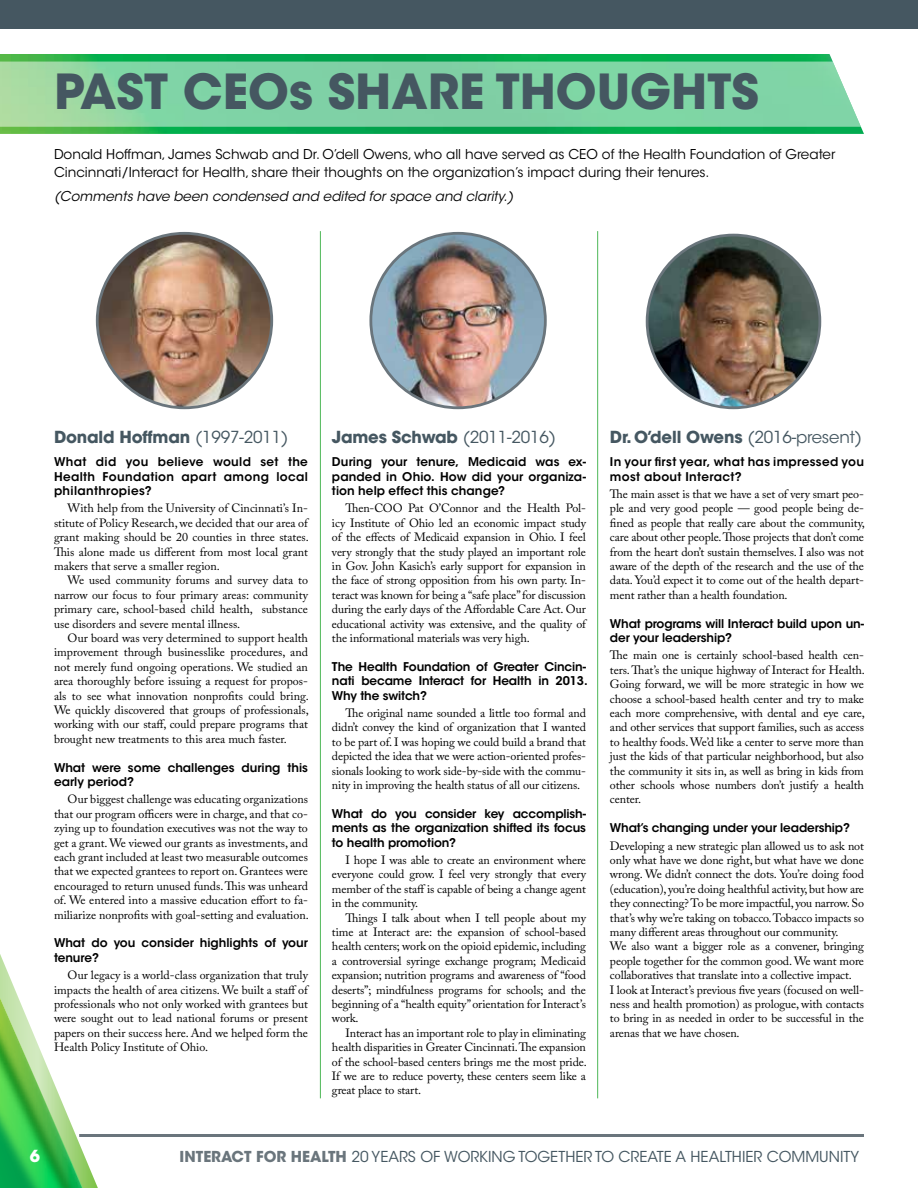
<style>
.page{position:relative;width:918px;height:1188px;background:#fff}
.page>*{position:absolute;margin:0;border:0;box-sizing:border-box;transform-origin:0 0}
.t1{font:700 48px "ITC Avant Garde Std";color:#455761}
.t2{font:700 16.5px "ITC Avant Garde Std";letter-spacing:-.01em;color:#455761}
.t3{font:700 16.5px "ITC Avant Garde Std";color:#fff}
.t4{font:15px "ITC Avant Garde Std";color:#455761}
.t5{font:13.5px/18px "ITC Avant Garde Std";color:#000}
.t6{font:italic 13.5px "ITC Avant Garde Std";color:#000}
.t7{font:12px/14.4px "Adobe Caslon Pro";letter-spacing:-.01em;color:#000;text-align:justify}
.t8{font:600 12px/14.4px "ITC Avant Garde Std";letter-spacing:-.01em;color:#000}
.t9{font:600 12px/14.4px "ITC Avant Garde Std";letter-spacing:.025em;color:#000}
.s1{font-weight:400}
.s2{font-weight:700;color:#6a757c}
</style>
<div class="page">
<hr style="left:79px;top:1134px;width:785px;height:3px;background:#6a757c">
<img style="left:0;top:960px;width:98px;height:228px">
<div style="left:0;top:0;width:918px;height:28px;background:#455761"></div>
<img style="left:0;top:54px;width:864px;height:80px">
<svg style="left:0;top:62px;width:864px;height:65px;background:#86d4a6"></svg>
<img style="left:97px;top:233px;width:175px;height:175px;border-radius:87px">
<img style="left:371px;top:233px;width:174px;height:175px;border-radius:87px">
<img style="left:647px;top:235px;width:173px;height:173px;border-radius:86px">
<hr style="left:320px;top:231px;width:1px;height:867px;background:#4eb857">
<hr style="left:597px;top:231px;width:1px;height:867px;background:#4eb857">
<h1 class="t1" style="left:54px;top:61px;width:706px">PAST CEOs SHARE THOUGHTS</h1>
<p class="t5" style="left:54px;top:145px;width:783px">Donald Hoffman, James Schwab and Dr. O’dell Owens, who all have served as CEO of the Health Foundation of Greater<br>Cincinnati/Interact for Health, share their thoughts on the organization’s impact during their tenures.</p>
<p class="t6" style="left:54px;top:188px;width:461px">(Comments have been condensed and edited for space and clarity.)</p>
<h2 class="t2" style="left:54px;top:426px;width:236px">Donald Hoffman <span class="s1">(1997-2011)</span></h2>
<p class="t8" style="left:54px;top:455px;width:255px;text-align:justify">What did you believe would set the Health Foundation apart among local philanthropies?</p>
<p class="t7" style="left:54px;top:501px;width:256px;text-indent:14px">With help from the University of Cincinnati’s In&shy;stitute of Policy Research, we decided that our area of grant making should be 20 counties in three states.<br>This alone made us different from most local grant makers that serve a smaller region.</p>
<p class="t7" style="left:54px;top:573px;width:256px;text-indent:14px">We used community forums and survey data to narrow our focus to four primary areas: community primary care, school-based child health, substance use disorders and severe mental illness.</p>
<p class="t7" style="left:54px;top:631px;width:256px;text-indent:14px">Our board was very determined to support health improvement through businesslike procedures, and not merely fund ongoing operations. We studied an area thoroughly before issuing a request for propos&shy;als to see what innovation nonprofits could bring.<br>We quickly discovered that groups of professionals, working with our staff, could prepare programs that brought new treatments to this area much faster.</p>
<p class="t8" style="left:54px;top:760px;width:255px">What were some challenges during this early period?</p>
<p class="t7" style="left:54px;top:792px;width:256px;text-indent:14px">Our biggest challenge was educating organizations that our program officers were in charge, and that co&shy;zying up to foundation executives was not the way to get a grant. We viewed our grants as investments, and each grant included at least two measurable outcomes that we expected grantees to report on. Grantees were encouraged to return unused funds. This was unheard of. We entered into a massive education effort to fa&shy;miliarize nonprofits with goal-setting and evaluation.</p>
<p class="t8" style="left:54px;top:936px;width:256px">What do you consider highlights of your tenure?</p>
<p class="t7" style="left:54px;top:968px;width:256px;text-indent:14px">Our legacy is a world-class organization that truly impacts the health of area citizens. We built a staff of professionals who not only worked with grantees but were sought out to lead national forums or present papers on their success here. And we helped form the Health Policy Institute of Ohio.</p>
<h2 class="t2" style="left:332px;top:426px;width:226px">James Schwab <span class="s1">(2011-2016)</span></h2>
<p class="t8" style="left:332px;top:455px;width:256px;text-align:justify">During your tenure, Medicaid was ex&shy;panded in Ohio. How did your organiza&shy;tion help effect this change?</p>
<p class="t7" style="left:332px;top:501px;width:256px;text-indent:14px">Then-COO Pat O’Connor and the Health Pol&shy;icy Institute of Ohio led an economic impact study of the effects of Medicaid expansion in Ohio. I feel very strongly that the study played an important role in Gov. John Kasich’s early support for expansion in the face of strong opposition from his own party. In&shy;teract was known for being a “safe place” for discussion during the early days of the Affordable Care Act. Our educational activity was extensive, and the quality of the informational materials was very high.</p>
<p class="t8" style="left:332px;top:659px;width:257px">The Health Foundation of Greater Cincin&shy;nati became Interact for Health in 2013.<br>Why the switch?</p>
<p class="t7" style="left:332px;top:706px;width:256px;text-indent:14px">The original name sounded a little too formal and didn’t convey the kind of organization that I wanted to be part of. I was hoping we could build a brand that depicted the idea that we were action-oriented profes&shy;sionals looking to work side-by-side with the commu&shy;nity in improving the health status of all our citizens.</p>
<p class="t8" style="left:332px;top:806px;width:256px;text-align:justify">What do you consider key accomplish&shy;ments as the organization shifted its focus to health promotion?</p>
<p class="t7" style="left:332px;top:853px;width:256px;text-indent:14px">I hope I was able to create an environment where everyone could grow. I feel very strongly that every member of the staff is capable of being a change agent in the community.</p>
<p class="t7" style="left:332px;top:910px;width:256px;text-indent:14px">Things I talk about when I tell people about my time at Interact are: the expansion of school-based health centers; work on the opioid epidemic, including a controversial syringe exchange program; Medicaid expansion; nutrition programs and awareness of “food deserts”; mindfulness programs for schools; and the beginning of a “health equity” orientation for Interact’s work.</p>
<p class="t7" style="left:332px;top:1025px;width:256px;text-indent:14px">Interact has an important role to play in eliminating health disparities in Greater Cincinnati. The expansion of the school-based centers brings me the most pride.<br>If we are to reduce poverty, these centers seem like a great place to start.</p>
<h2 class="t2" style="left:610px;top:426px;width:254px">Dr. O’dell Owens <span class="s1">(2016-present)</span></h2>
<p class="t9" style="left:610px;top:455px;width:255px">In your first year, what has impressed you most about Interact?</p>
<p class="t7" style="left:610px;top:487px;width:256px">The main asset is that we have a set of very smart peo&shy;ple and very good people — good people being de&shy;fined as people that really care about the community, care about other people. Those projects that don’t come from the heart don’t sustain themselves. I also was not aware of the depth of the research and the use of the data. You’d expect it to come out of the health depart&shy;ment rather than a health foundation.</p>
<p class="t8" style="left:610px;top:616px;width:256px">What programs will Interact build upon un&shy;der your leadership?</p>
<p class="t7" style="left:610px;top:648px;width:256px">The main one is certainly school-based health cen&shy;ters. That’s the unique highway of Interact for Health.<br>Going forward, we will be more strategic in how we choose a school-based health center and try to make each more comprehensive, with dental and eye care, and other services that support families, such as access to healthy foods. We’d like a center to serve more than just the kids of that particular neighborhood, but also the community it sits in, as well as bring in kids from other schools whose numbers don’t justify a health center.</p>
<p class="t8" style="left:610px;top:821px;width:242px">What’s changing under your leadership?</p>
<p class="t7" style="left:610px;top:838px;width:256px;text-align:left">Developing a new strategic plan allowed us to ask not only what have we done right, but what have we done wrong. We didn’t connect the dots. You’re doing food (education), you’re doing healthful activity, but how are they connecting? To be more impactful, you narrow. So that’s why we’re taking on tobacco. Tobacco impacts so many different areas throughout our community.<br>We also want a bigger role as a convener, bringing people together for the common good. We want more collaboratives that translate into a collective impact.<br>I look at Interact’s previous five years (focused on well&shy;ness and health promotion) as prologue, with contacts to bring in as needed in order to be successful in the arenas that we have chosen.</p>
<h2 class="t3" style="left:30px;top:1146px;width:12px">6</h2>
<p class="t4" style="left:180px;top:1148px;width:681px"><span class="s2">INTERACT FOR HEALTH</span> 20 YEARS OF WORKING TOGETHER TO CREATE A HEALTHIER COMMUNITY</p>
</div>
